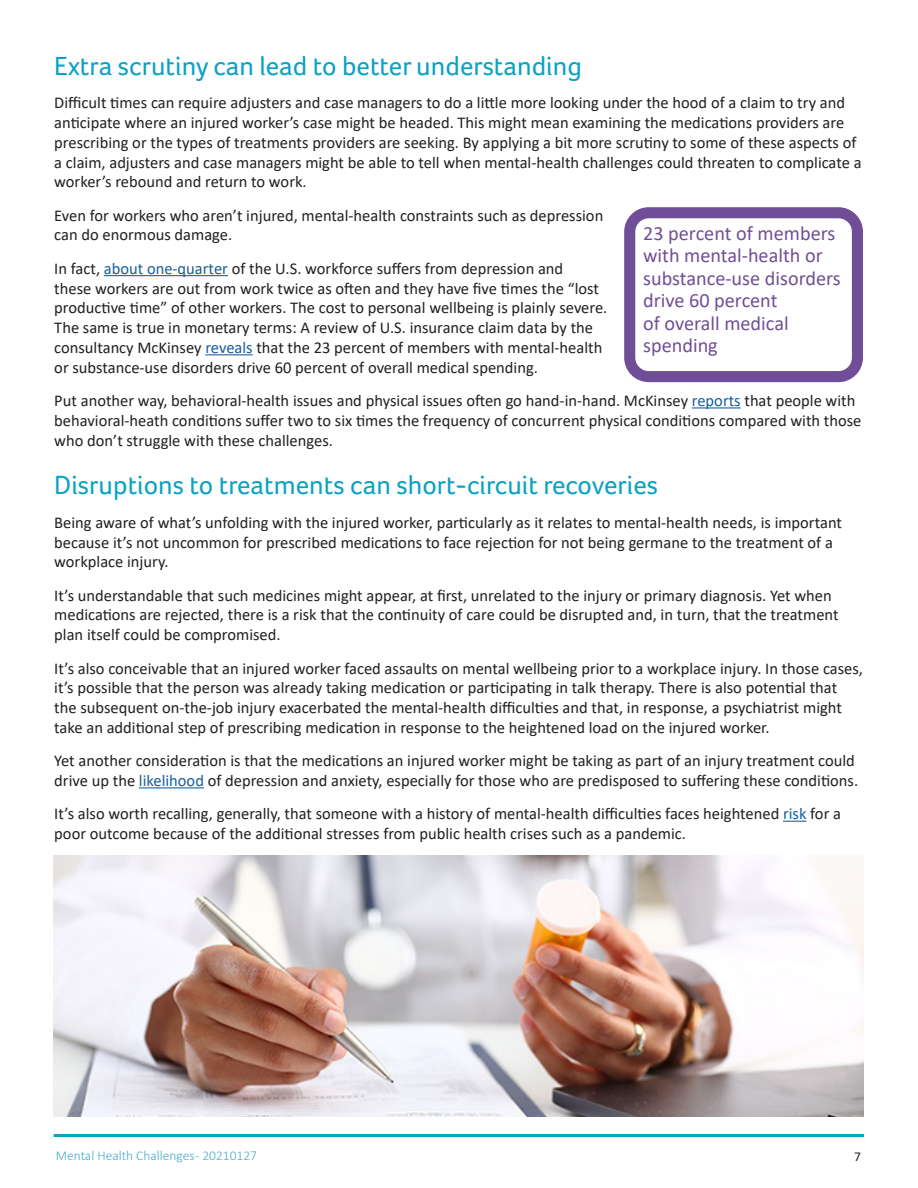
<style>
.page{position:relative;width:918px;height:1188px;background:#fff}
.page>*{position:absolute;margin:0;border:0;box-sizing:border-box;transform-origin:0 0}
.Paragraph_Head{font:27px "Foco";color:#0ba2c3}
.Body{font:20.25px/22.5px "Calibri";color:#704f96}
.Body-2{font:16.5px/19.8px "Calibri";color:#231f20}
.t1{font:300 13.5px "Calibri";color:#4aabc7}
.t2{font:13.5px "Calibri";color:#231f20}
.s1{color:#175d9e}
</style>
<div class="page">
<hr style="left:54px;top:1134px;width:810px;height:3px;background:#0ba2c3">
<hr style="left:104px;top:275px;width:124px;height:1px;background:#175d9e">
<hr style="left:205px;top:354px;width:48px;height:1px;background:#175d9e">
<hr style="left:692px;top:407px;width:49px;height:1px;background:#175d9e">
<hr style="left:139px;top:787px;width:65px;height:1px;background:#175d9e">
<svg style="left:783px;top:821px;width:24px;height:1px"></svg>
<div style="left:624px;top:207px;width:239px;height:175px;border:11px solid #704e97;border-radius:19px"></div>
<img style="left:54px;top:856px;width:810px;height:261px">
<p class="Paragraph_Head" style="left:54px;top:50px;width:529px">Extra scrutiny can lead to better understanding</p>
<p class="Body-2" style="left:54px;top:92px;width:809px">Difficult times can require adjusters and case managers to do a little more looking under the hood of a claim to try and anticipate where an injured worker’s case might be headed. This might mean examining the medications providers are prescribing or the types of treatments providers are seeking. By applying a bit more scrutiny to some of these aspects of a claim, adjusters and case managers might be able to tell when mental-health challenges could threaten to complicate a worker’s rebound and return to work.</p>
<p class="Body-2" style="left:54px;top:205px;width:551px">Even for workers who aren’t injured, mental-health constraints such as depression can do enormous damage.</p>
<p class="Body-2" style="left:54px;top:258px;width:555px">In fact, <span class="s1">about one-quarter</span> of the U.S. workforce suffers from depression and<br>these workers are out from work twice as often and they have five times the “lost productive time” of other workers. The cost to personal wellbeing is plainly severe.<br>The same is true in monetary terms: A review of U.S. insurance claim data by the consultancy McKinsey <span class="s1">reveals</span> that the 23 percent of members with mental-health or substance-use disorders drive 60 percent of overall medical spending.</p>
<p class="Body-2" style="left:54px;top:390px;width:809px">Put another way, behavioral-health issues and physical issues often go hand-in-hand. McKinsey <span class="s1">reports</span> that people with behavioral-heath conditions suffer two to six times the frequency of concurrent physical conditions compared with those who don’t struggle with these challenges.</p>
<p class="Paragraph_Head" style="left:54px;top:470px;width:605px">Disruptions to treatments can short-circuit recoveries</p>
<p class="Body-2" style="left:54px;top:512px;width:789px">Being aware of what’s unfolding with the injured worker, particularly as it relates to mental-health needs, is important because it’s not uncommon for prescribed medications to face rejection for not being germane to the treatment of a workplace injury.</p>
<p class="Body-2" style="left:54px;top:585px;width:786px">It’s understandable that such medicines might appear, at first, unrelated to the injury or primary diagnosis. Yet when medications are rejected, there is a risk that the continuity of care could be disrupted and, in turn, that the treatment plan itself could be compromised.</p>
<p class="Body-2" style="left:54px;top:658px;width:810px">It’s also conceivable that an injured worker faced assaults on mental wellbeing prior to a workplace injury. In those cases, it’s possible that the person was already taking medication or participating in talk therapy. There is also potential that the subsequent on-the-job injury exacerbated the mental-health difficulties and that, in response, a psychiatrist might take an additional step of prescribing medication in response to the heightened load on the injured worker.</p>
<p class="Body-2" style="left:54px;top:750px;width:805px">Yet another consideration is that the medications an injured worker might be taking as part of an injury treatment could drive up the <span class="s1">likelihood</span> of depression and anxiety, especially for those who are predisposed to suffering these conditions.</p>
<p class="Body-2" style="left:54px;top:804px;width:788px">It’s also worth recalling, generally, that someone with a history of mental-health difficulties faces heightened <span class="s1">risk</span> for a poor outcome because of the additional stresses from public health crises such as a pandemic.</p>
<p class="Body" style="left:643px;top:222px;width:199px">23 percent of members with mental-health or substance-use disorders drive 60 percent<br>of overall medical spending</p>
<p class="t1" style="left:56px;top:1147px;width:203px">Mental Health Challenges - 20210127</p>
<p class="t2" style="left:854px;top:1147px;width:8px">7</p>
</div>
